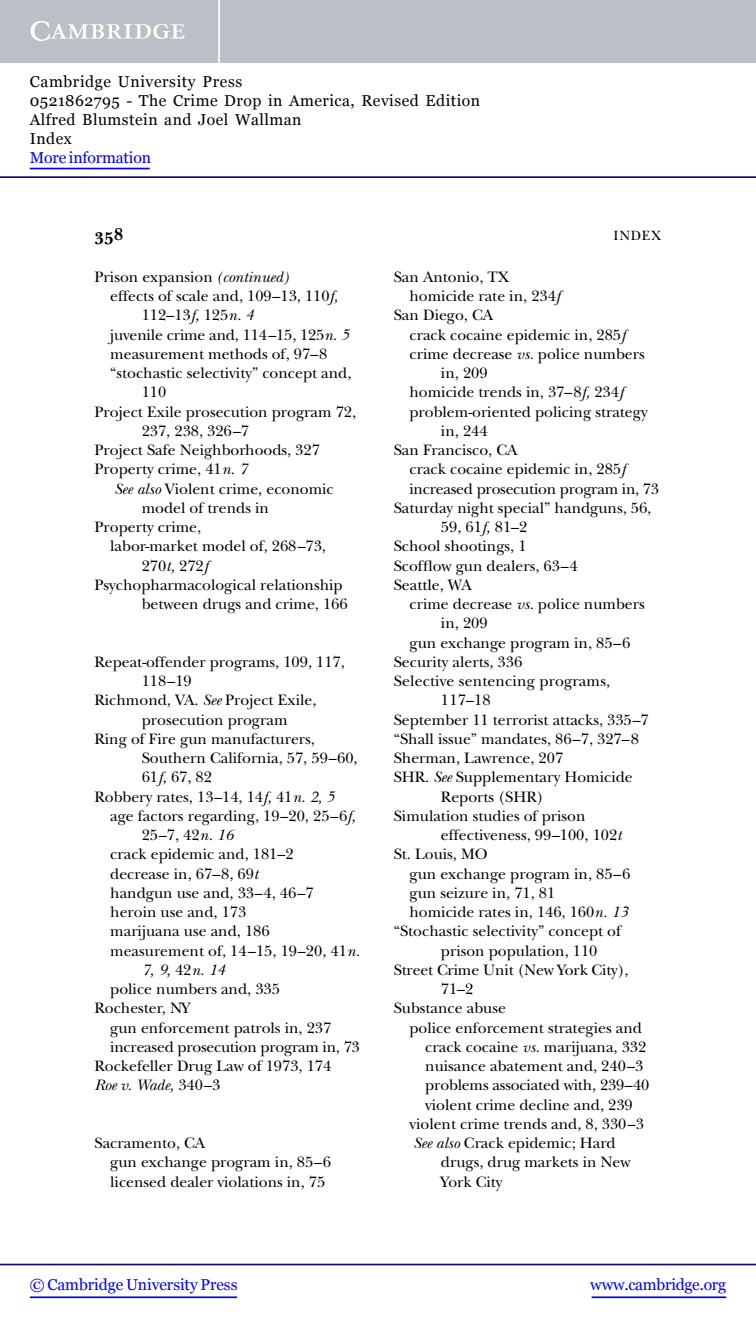
<style>
.page{position:relative;width:756px;height:1323px;background:#fff}
.page>*{position:absolute;margin:0;border:0;box-sizing:border-box;transform-origin:0 0}
.t1{font:17.5px "New Baskerville Bold SC";color:#000}
.t2{font:15.75px/19.2px "New Baskerville";color:#000}
.t3{font:15.75px/18.9px "Georgia";letter-spacing:.03em;color:#000}
.t4{font:15.75px "Georgia";letter-spacing:-.01em;color:#0000f1}
.t5{font:italic 15.75px "New Baskerville";color:#000}
.t6{font:14px "New Baskerville";letter-spacing:.05em;color:#000}
.s1{font-style:italic}
.s2{font-style:normal}
</style>
<div class="page">
<div style="left:0;top:0;width:756px;height:63px;background:#bac0c6"></div>
<svg style="left:31px;top:21px;width:154px;height:20px"></svg>
<hr style="left:218px;top:0;width:2px;height:63px;background:#fff">
<hr style="left:0;top:176px;width:756px;height:2px;background:#150666">
<hr style="left:30px;top:1296px;width:207px;height:2px;background:#0000f1">
<hr style="left:592px;top:1296px;width:134px;height:2px;background:#0000f1">
<hr style="left:0;top:1264px;width:756px;height:1px;background:#150666">
<hr style="left:30px;top:168px;width:120px;height:1px;background:#0000f1">
<p class="t3" style="left:30px;top:72px;width:452px">Cambridge University Press<br>0521862795 - The Crime Drop in America, Revised Edition<br>Alfred Blumstein and Joel Wallman<br>Index</p>
<p class="t4" style="left:30px;top:148px;width:123px">More information</p>
<p class="t1" style="left:94px;top:228px;width:31px">358</p>
<p class="t6" style="left:614px;top:230px;width:49px">INDEX</p>
<p class="t2" style="left:94px;top:269px;width:195px">Prison expansion <span class="s1">(continued)</span></p>
<p class="t2" style="left:110px;top:288px;width:230px">effects of scale and, 109–13, 110<span class="s1">f,</span></p>
<p class="t2" style="left:142px;top:308px;width:114px">112–13<span class="s1">f,</span> 125<span class="s1">n. 4</span></p>
<p class="t2" style="left:110px;top:327px;width:241px">juvenile crime and, 114–15, 125<span class="s1">n. 5</span></p>
<p class="t2" style="left:110px;top:346px;width:219px">measurement methods of, 97–8</p>
<p class="t2" style="left:110px;top:365px;width:243px">“stochastic selectivity” concept and,</p>
<p class="t2" style="left:142px;top:385px;width:26px">110</p>
<p class="t2" style="left:94px;top:404px;width:263px">Project Exile prosecution program 72,</p>
<p class="t2" style="left:142px;top:423px;width:109px">237, 238, 326–7</p>
<p class="t2" style="left:94px;top:442px;width:227px">Project Safe Neighborhoods, 327</p>
<p class="t2" style="left:94px;top:462px;width:154px">Property crime, 41<span class="s1">n. 7</span></p>
<p class="t2" style="left:114px;top:481px;width:221px"><span class="s1">See also</span> Violent crime, economic</p>
<p class="t2" style="left:142px;top:500px;width:129px">model of trends in</p>
<p class="t2" style="left:95px;top:519px;width:108px">Property crime,</p>
<p class="t2" style="left:110px;top:539px;width:217px">labor-market model of, 268–73,</p>
<p class="t2" style="left:142px;top:558px;width:68px">270<span class="s1">t,</span> 272<span class="s1">f</span></p>
<p class="t2" style="left:94px;top:577px;width:250px">Psychopharmacological relationship</p>
<p class="t2" style="left:142px;top:596px;width:207px">between drugs and crime, 166</p>
<p class="t2" style="left:94px;top:654px;width:252px">Repeat-offender programs, 109, 117,</p>
<p class="t2" style="left:142px;top:673px;width:52px">118–19</p>
<p class="t2" style="left:94px;top:693px;width:223px">Richmond, VA. <span class="s1">See</span> Project Exile,</p>
<p class="t2" style="left:142px;top:712px;width:147px">prosecution program</p>
<p class="t2" style="left:94px;top:731px;width:222px">Ring of Fire gun manufacturers,</p>
<p class="t2" style="left:142px;top:750px;width:218px">Southern California, 57, 59–60,</p>
<p class="t2" style="left:142px;top:770px;width:72px">61<span class="s1">f,</span> 67, 82</p>
<p class="t2" style="left:94px;top:789px;width:242px">Robbery rates, 13–14, 14<span class="s1">f,</span> 41<span class="s1">n. 2, 5</span></p>
<p class="t2" style="left:110px;top:808px;width:247px">age factors regarding, 19–20, 25–6<span class="s1">f,</span></p>
<p class="t2" style="left:142px;top:827px;width:93px">25–7, 42<span class="s1">n. 16</span></p>
<p class="t2" style="left:110px;top:847px;width:185px">crack epidemic and, 181–2</p>
<p class="t2" style="left:110px;top:866px;width:150px">decrease in, 67–8, 69<span class="s1">t</span></p>
<p class="t2" style="left:110px;top:885px;width:205px">handgun use and, 33–4, 46–7</p>
<p class="t2" style="left:110px;top:904px;width:138px">heroin use and, 173</p>
<p class="t2" style="left:110px;top:924px;width:161px">marijuana use and, 186</p>
<p class="t2" style="left:110px;top:943px;width:251px">measurement of, 14–15, 19–20, 41<span class="s1">n.</span></p>
<p class="t5" style="left:142px;top:964px;width:85px">7, 9, <span class="s2">42</span>n. 14</p>
<p class="t2" style="left:110px;top:981px;width:171px">police numbers and, 335</p>
<p class="t2" style="left:94px;top:1001px;width:97px">Rochester, NY</p>
<p class="t2" style="left:110px;top:1020px;width:223px">gun enforcement patrols in, 237</p>
<p class="t2" style="left:110px;top:1039px;width:251px">increased prosecution program in, 73</p>
<p class="t2" style="left:94px;top:1058px;width:238px">Rockefeller Drug Law of 1973, 174</p>
<p class="t5" style="left:94px;top:1080px;width:127px">Roe v. Wade, <span class="s2">340–3</span></p>
<p class="t2" style="left:110px;top:1135px;width:222px;text-indent:-16px">Sacramento, CA<br>gun exchange program in, 85–6 licensed dealer violations in, 75</p>
<p class="t2" style="left:394px;top:269px;width:117px">San Antonio, TX</p>
<p class="t2" style="left:409px;top:288px;width:152px">homicide rate in, 234<span class="s1">f</span></p>
<p class="t2" style="left:394px;top:308px;width:101px">San Diego, CA</p>
<p class="t2" style="left:409px;top:327px;width:218px">crack cocaine epidemic in, 285<span class="s1">f</span></p>
<p class="t2" style="left:409px;top:346px;width:237px">crime decrease <span class="s1">vs.</span> police numbers</p>
<p class="t2" style="left:441px;top:365px;width:48px">in, 209</p>
<p class="t2" style="left:409px;top:385px;width:215px">homicide trends in, 37–8<span class="s1">f,</span> 234<span class="s1">f</span></p>
<p class="t2" style="left:409px;top:404px;width:240px">problem-oriented policing strategy</p>
<p class="t2" style="left:441px;top:423px;width:48px">in, 244</p>
<p class="t2" style="left:394px;top:442px;width:125px">San Francisco, CA</p>
<p class="t2" style="left:409px;top:462px;width:218px">crack cocaine epidemic in, 285<span class="s1">f</span></p>
<p class="t2" style="left:409px;top:481px;width:251px">increased prosecution program in, 73</p>
<p class="t2" style="left:394px;top:500px;width:259px">Saturday night special” handguns, 56,</p>
<p class="t2" style="left:441px;top:519px;width:88px">59, 61<span class="s1">f,</span> 81–2</p>
<p class="t2" style="left:394px;top:539px;width:134px">School shootings, 1</p>
<p class="t2" style="left:394px;top:558px;width:185px">Scofflow gun dealers, 63–4</p>
<p class="t2" style="left:394px;top:577px;width:79px">Seattle, WA</p>
<p class="t2" style="left:409px;top:596px;width:237px">crime decrease <span class="s1">vs.</span> police numbers</p>
<p class="t2" style="left:441px;top:616px;width:48px">in, 209</p>
<p class="t2" style="left:409px;top:635px;width:222px">gun exchange program in, 85–6</p>
<p class="t2" style="left:394px;top:654px;width:130px">Security alerts, 336</p>
<p class="t2" style="left:394px;top:673px;width:218px">Selective sentencing programs,</p>
<p class="t2" style="left:441px;top:693px;width:51px">117–18</p>
<p class="t2" style="left:394px;top:712px;width:257px">September 11 terrorist attacks, 335–7</p>
<p class="t2" style="left:394px;top:731px;width:247px">“Shall issue” mandates, 86–7, 327–8</p>
<p class="t2" style="left:394px;top:750px;width:171px">Sherman, Lawrence, 207</p>
<p class="t2" style="left:394px;top:770px;width:241px">SHR. <span class="s1">See</span> Supplementary Homicide</p>
<p class="t2" style="left:441px;top:789px;width:104px">Reports (SHR)</p>
<p class="t2" style="left:394px;top:808px;width:193px">Simulation studies of prison</p>
<p class="t2" style="left:441px;top:827px;width:182px">effectiveness, 99–100, 102<span class="s1">t</span></p>
<p class="t2" style="left:394px;top:847px;width:96px">St. Louis, MO</p>
<p class="t2" style="left:409px;top:866px;width:222px">gun exchange program in, 85–6</p>
<p class="t2" style="left:409px;top:885px;width:147px">gun seizure in, 71, 81</p>
<p class="t2" style="left:409px;top:904px;width:220px">homicide rates in, 146, 160<span class="s1">n. 13</span></p>
<p class="t2" style="left:394px;top:924px;width:229px">“Stochastic selectivity” concept of</p>
<p class="t2" style="left:441px;top:943px;width:158px">prison population, 110</p>
<p class="t2" style="left:394px;top:962px;width:236px">Street Crime Unit (New York City),</p>
<p class="t2" style="left:441px;top:981px;width:34px">71–2</p>
<p class="t2" style="left:394px;top:1001px;width:114px">Substance abuse</p>
<p class="t2" style="left:409px;top:1020px;width:234px">police enforcement strategies and</p>
<p class="t2" style="left:425px;top:1039px;width:223px">crack cocaine <span class="s1">vs.</span> marijuana, 332</p>
<p class="t2" style="left:425px;top:1058px;width:220px">nuisance abatement and, 240–3</p>
<p class="t2" style="left:425px;top:1078px;width:226px">problems associated with, 239–40</p>
<p class="t2" style="left:425px;top:1097px;width:209px">violent crime decline and, 239</p>
<p class="t2" style="left:409px;top:1116px;width:236px">violent crime trends and, 8, 330–3</p>
<p class="t2" style="left:414px;top:1135px;width:204px"><span class="s1">See also</span> Crack epidemic; Hard</p>
<p class="t2" style="left:441px;top:1155px;width:191px">drugs, drug markets in New</p>
<p class="t2" style="left:441px;top:1174px;width:63px">York City</p>
<p class="t4" style="left:30px;top:1276px;width:209px">© Cambridge University Press</p>
<p class="t4" style="left:590px;top:1276px;width:137px">www.cambridge.org</p>
</div>
